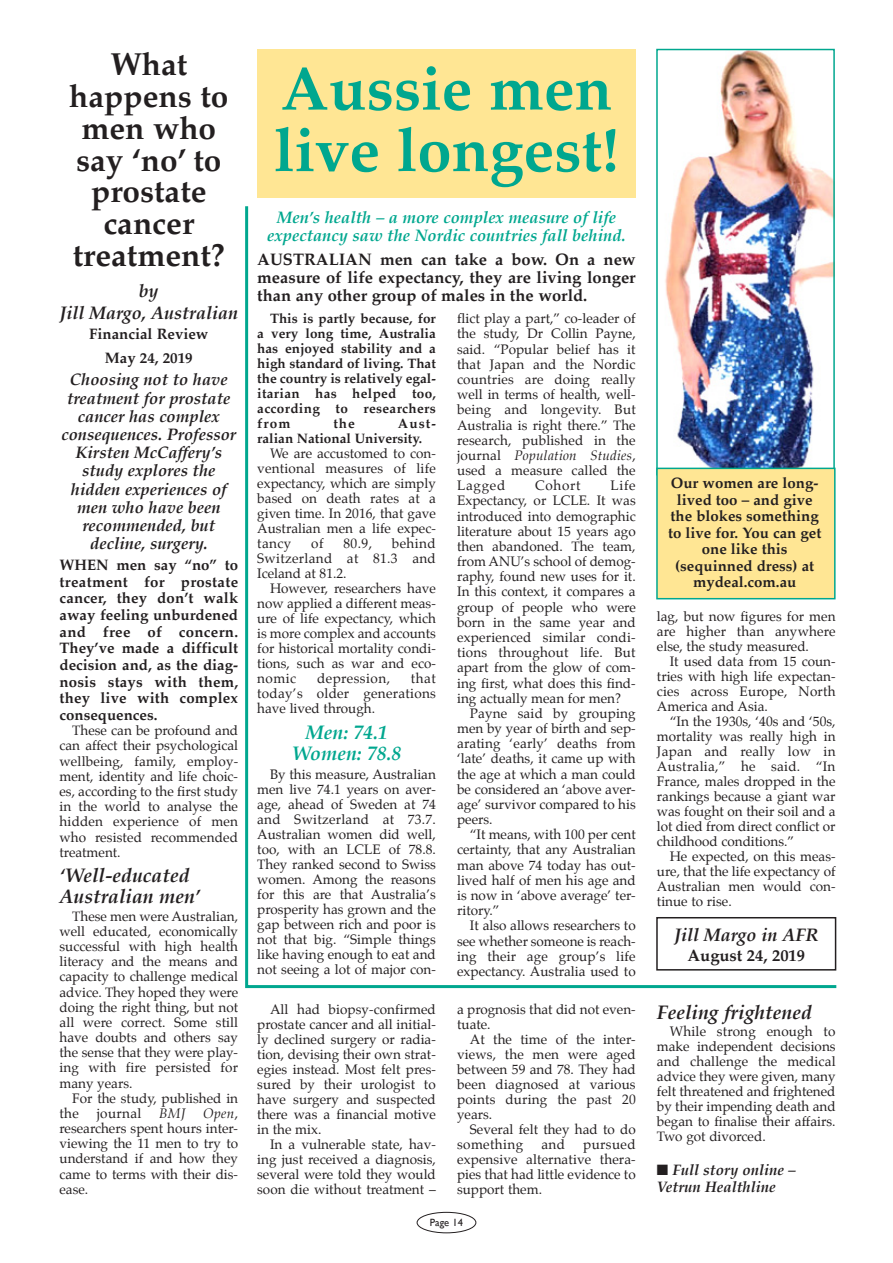
<style>
.page{position:relative;width:893px;height:1263px;background:#fff}
.page>*{position:absolute;margin:0;border:0;box-sizing:border-box;transform-origin:0 0}
.t1{font:700 61.5px/61.5px "Palatino";color:#00a78f}
.t2{font:700 31.5px/31.7px "Palatino";color:#231f20;text-align:center}
.t3{font:italic 700 19.5px/21.1px "Palatino";color:#231f20}
.t4{font:italic 700 19.5px/21px "Palatino";color:#00a78f;text-align:center}
.t5{font:italic 700 18px/22.6px "Palatino";color:#231f20;text-align:center}
.t6{font:italic 700 16.5px/18.1px "Palatino";color:#231f20;text-align:center}
.t7{font:700 16.5px/18px "Palatino";color:#231f20;text-align:justify}
.t8{font:italic 700 16.5px/18px "Palatino";color:#00a78f;text-align:center}
.t9{font:700 15px/16.6px "Palatino";color:#231f20;text-align:center}
.t10{font:italic 700 15px/16.5px "Palatino";color:#231f20}
.t11{font:13.5px/15px "Palatino";color:#231f20;text-align:justify}
.t12{font:700 13.5px/15px "Palatino";letter-spacing:.025em;color:#231f20;text-align:justify}
.t13{font:700 13.5px/15px "Palatino";color:#231f20}
.t14{font:13.5px "Palatino";letter-spacing:.035em;color:#231f20}
.t15{font:13.5px "Palatino";letter-spacing:.03em;color:#231f20}
.t16{font:italic 13.5px "Palatino";color:#231f20}
.t17{font:10.5px "Gill Sans";color:#231f20}
.s1{font-style:italic}
</style>
<div class="page">
<div style="left:417px;top:1212px;width:59px;height:21px;border:1px solid #231f20;border-radius:50%"></div>
<div style="left:257px;top:50px;width:379px;height:148px;background:#ffe694"></div>
<svg style="left:245px;top:206px;width:592px;height:783px"></svg>
<img style="left:659px;top:52px;width:173px;height:416px">
<div style="left:656px;top:49px;width:179px;height:426px;border:2px solid #00a78f"></div>
<div style="left:656px;top:468px;width:180px;height:131px;background:#ffe694;border:2px solid #00a78f"></div>
<h2 class="t2" style="left:69px;top:48px;width:161px">What happens to men who say ‘no’ to prostate cancer treatment?</h2>
<h3 class="t5" style="left:60px;top:279px;width:180px">by<br>Jill Margo, Australian</h3>
<p class="t9" style="left:89px;top:322px;width:121px;line-height:24px">Financial Review<br>May 24, 2019</p>
<p class="t6" style="left:61px;top:371px;width:176px">Choosing not to have treatment for prostate cancer has complex consequences. Professor<br>Kirsten McCaffery’s study explores the hidden experiences of men who have been recommended, but decline, surgery.</p>
<p class="t9" style="left:60px;top:556px;width:180px;text-align:justify">WHEN men say “no” to treatment for prostate cancer, they don’t walk away feeling unburdened and free of concern.<br>They’ve made a difficult decision and, as the diag&shy;nosis stays with them, they live with complex consequences.</p>
<p class="t11" style="left:60px;top:723px;width:180px;text-indent:13px">These can be profound and can affect their psychological wellbeing, family, employ&shy;ment, identity and life choic&shy;es, according to the first study in the world to analyse the hidden experience of men who resisted recommended treatment.</p>
<h3 class="t3" style="left:60px;top:865px;width:142px">‘Well-educated<br>Australian men’</h3>
<p class="t11" style="left:60px;top:908px;width:180px;text-indent:13px">These men were Australian, well educated, economically successful with high health literacy and the means and capacity to challenge medical advice. They hoped they were doing the right thing, but not all were correct. Some still have doubts and others say the sense that they were play&shy;ing with fire persisted for many years.</p>
<p class="t11" style="left:60px;top:1090px;width:180px;text-indent:13px">For the study, published in the</p>
<p class="t15" style="left:97px;top:1102px;width:46px">journal</p>
<p class="t16" style="left:159px;top:1102px;width:28px">BMJ</p>
<p class="t11" style="left:60px;top:1106px;width:180px;text-indent:144px"><span class="s1">Open</span>, researchers spent hours inter&shy;viewing the 11 men to try to understand if and how they came to terms with their dis&shy;ease.</p>
<h1 class="t1" style="left:274px;top:56px;width:346px">Aussie men live longest!</h1>
<p class="t8" style="left:267px;top:208px;width:360px">Men’s health – a more complex measure of life expectancy saw the Nordic countries fall behind.</p>
<p class="t7" style="left:257px;top:250px;width:102px">AUSTRALIAN</p>
<p class="t7" style="left:257px;top:250px;width:380px;text-indent:123px">men can take a bow. On a new measure of life expectancy, they are living longer than any other group of males in the world.</p>
<p class="t12" style="left:257px;top:311px;width:180px;text-indent:13px">This is partly because, for a very long time, Australia has enjoyed stability and a high standard of living. That the country is relatively egal&shy;itarian has helped too, according to researchers from</p>
<p class="t12" style="left:333px;top:416px;width:23px">the</p>
<p class="t13" style="left:257px;top:416px;width:180px;text-indent:141px">Aust&shy;ralian National University.</p>
<p class="t11" style="left:257px;top:446px;width:180px;text-indent:13px">We are accustomed to con&shy;ventional measures of life expectancy, which are simply based on death rates at a given time. In 2016, that gave Australian men a life expec&shy;tancy</p>
<p class="t11" style="left:257px;top:536px;width:180px;text-indent:135px">behind Switzerland at 81.3 and Iceland at 81.2.</p>
<p class="t11" style="left:257px;top:581px;width:180px;text-indent:13px">However, researchers have now applied a different meas&shy;ure of life expectancy, which is more complex and accounts for historical mortality condi&shy;tions, such as war and eco&shy;nomic</p>
<p class="t11" style="left:311px;top:536px;width:14px">of</p>
<p class="t11" style="left:343px;top:536px;width:30px">80.9,</p>
<p class="t11" style="left:257px;top:671px;width:180px;text-indent:154px">that today’s older generations have lived through.</p>
<h3 class="t4" style="left:292px;top:721px;width:111px">Men: 74.1<br>Women: 78.8</h3>
<p class="t11" style="left:257px;top:767px;width:180px;text-indent:13px">By this measure, Australian men live 74.1 years on aver&shy;age, ahead of Sweden at 74 and Switzerland at 73.7.<br>Australian women did well, too, with an LCLE of 78.8.<br>They ranked second to Swiss women. Among the reasons for this are that Australia’s prosperity has grown and the gap between rich and poor is not that big. “Simple things like having enough to eat and not seeing a lot of major con-</p>
<p class="t14" style="left:317px;top:667px;width:74px">depression,</p>
<p class="t11" style="left:257px;top:1001px;width:180px;text-indent:13px">All had biopsy-confirmed prostate cancer and all initial&shy;ly declined surgery or radia&shy;tion, devising their own strat&shy;egies instead. Most felt pres&shy;sured by their urologist to have surgery and suspected there was a financial motive in the mix.</p>
<p class="t11" style="left:257px;top:1136px;width:180px;text-indent:13px">In a vulnerable state, hav&shy;ing just received a diagnosis, several were told they would soon die without treatment –</p>
<p class="t11" style="left:457px;top:311px;width:180px">flict play a part,” co-leader of the study, Dr Collin Payne, said. “Popular belief has it that Japan and the Nordic countries are doing really well in terms of health, well&shy;being and longevity. But Australia is right there.” The research, published in the journal <span class="s1">Population Studies</span>, used a measure called the Lagged</p>
<p class="t11" style="left:535px;top:478px;width:47px">Cohort</p>
<p class="t11" style="left:457px;top:478px;width:180px;text-indent:153px">Life Expectancy, or LCLE. It was introduced into demographic literature about 15 years ago then abandoned. The team, from ANU’s school of demog&shy;raphy, found new uses for it.<br>In this context, it compares a group of people who were born in the same year and experienced similar condi&shy;tions throughout life. But apart from the glow of com&shy;ing first, what does this find&shy;ing actually mean for men?</p>
<p class="t11" style="left:457px;top:706px;width:180px;text-indent:13px">Payne said by grouping men by year of birth and sep&shy;arating ‘early’ deaths from ‘late’ deaths, it came up with the age at which a man could be considered an ‘above aver&shy;age’ survivor compared to his peers.</p>
<p class="t11" style="left:457px;top:827px;width:180px;text-indent:13px">“It means, with 100 per cent certainty, that any Australian man above 74 today has out&shy;lived half of men his age and is now in ‘above average’ ter&shy;ritory.”</p>
<p class="t11" style="left:457px;top:918px;width:180px;text-indent:13px">It also allows researchers to see whether someone is reach&shy;ing their age group’s life expectancy. Australia used to</p>
<p class="t11" style="left:457px;top:1001px;width:180px">a prognosis that did not even&shy;tuate.</p>
<p class="t11" style="left:457px;top:1031px;width:180px;text-indent:13px">At the time of the inter&shy;views, the men were aged between 59 and 78. They had been diagnosed at various points during the past 20 years.</p>
<p class="t11" style="left:457px;top:1121px;width:180px;text-indent:13px">Several felt they had to do something</p>
<p class="t11" style="left:457px;top:1136px;width:180px;text-indent:126px">pursued expensive alternative thera&shy;pies that had little evidence to support them.</p>
<p class="t11" style="left:541px;top:1136px;width:25px">and</p>
<p class="t17" style="left:430px;top:1216px;width:35px">Page 14</p>
<p class="t9" style="left:668px;top:474px;width:155px">Our women are long&shy;lived too – and give the blokes something to live for. You can get one like this (sequinned dress) at mydeal.com.au</p>
<p class="t11" style="left:657px;top:609px;width:180px">lag, but now figures for men are higher than anywhere else, the study measured.</p>
<p class="t11" style="left:657px;top:654px;width:180px;text-indent:13px">It used data from 15 coun&shy;tries with high life expectan&shy;cies across Europe, North America and Asia.</p>
<p class="t11" style="left:657px;top:714px;width:180px;text-indent:13px">“In the 1930s, ‘40s and ‘50s, mortality was really high in Japan and really low in Australia,” he said. “In France, males dropped in the rankings because a giant war was fought on their soil and a lot died from direct conflict or childhood conditions.”</p>
<p class="t11" style="left:657px;top:849px;width:180px;text-indent:13px">He expected, on this meas&shy;ure, that the life expectancy of Australian men would con&shy;tinue to rise.</p>
<h3 class="t5" style="left:674px;top:924px;width:146px">Jill Margo in AFR</h3>
<p class="t7" style="left:687px;top:946px;width:119px">August 24, 2019</p>
<h3 class="t3" style="left:657px;top:1001px;width:156px">Feeling frightened</h3>
<p class="t11" style="left:657px;top:1023px;width:180px;text-indent:13px">While strong enough to make independent decisions and challenge the medical advice they were given, many felt threatened and frightened by their impending death and began to finalise their affairs.<br>Two got divorced.</p>
<p class="t10" style="left:657px;top:1162px;width:140px">■ Full story online –<br>Vetrun Healthline</p>
</div>
